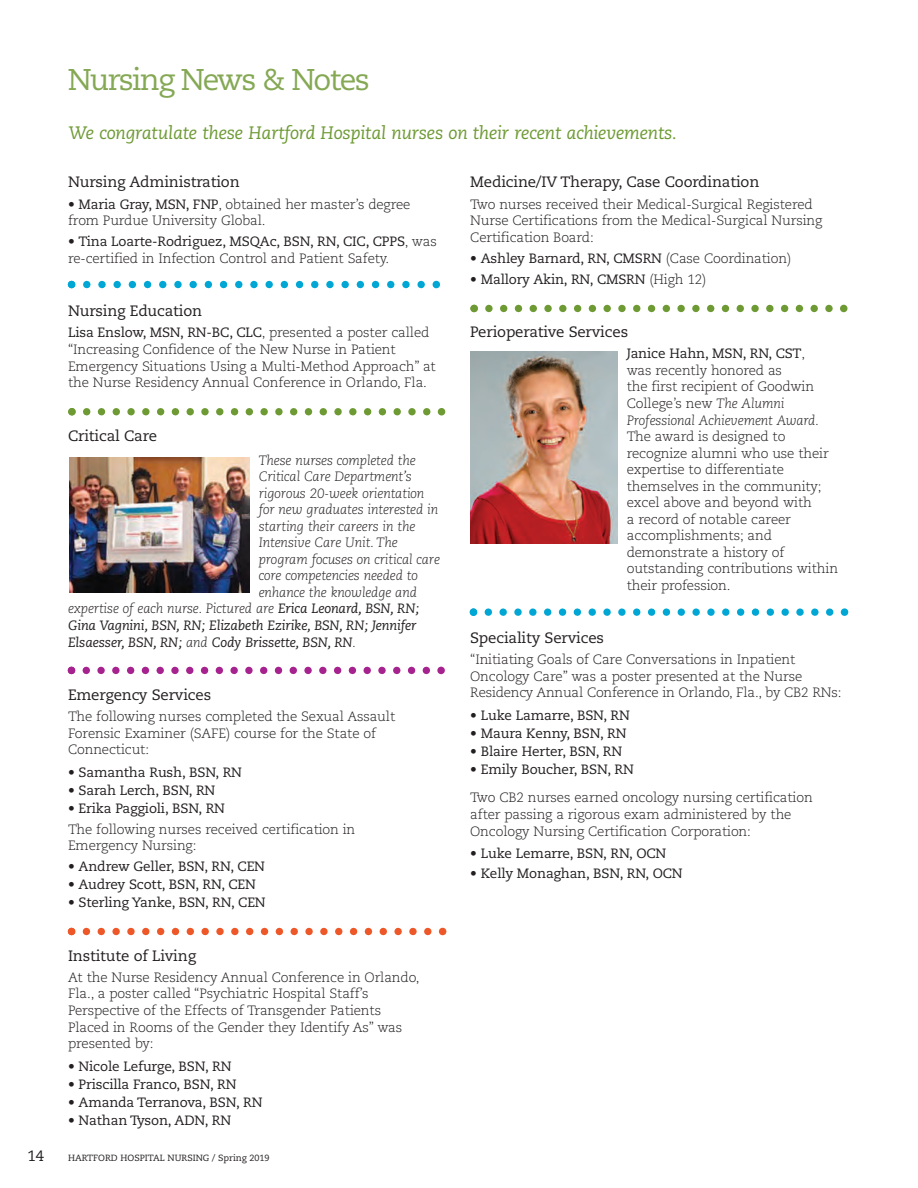
<style>
.page{position:relative;width:918px;height:1188px;background:#fff}
.page>*{position:absolute;margin:0;border:0;box-sizing:border-box;transform-origin:0 0}
.t1{font:30px "Caecilia";letter-spacing:-.055em;color:#85a854}
.t2{font:italic 18px "Caecilia";letter-spacing:-.01em;color:#6e9a34}
.t3{font:15px "Caecilia";letter-spacing:-.01em;color:#231f20}
.t4{font:300 13.5px/16.5px "Caecilia";letter-spacing:-.01em;color:#231f20}
.t5{font:13.5px "Caecilia";letter-spacing:-.01em;color:#231f20}
.t6{font:italic 300 13.5px "Caecilia";letter-spacing:-.01em;color:#231f20}
.t7{font:italic 13.5px "Caecilia";letter-spacing:-.01em;color:#231f20}
.t8{font:9px "Caecilia";color:#231f20}
.s1{font-weight:400}
.s2{font-weight:300}
.s3{font-style:italic}
</style>
<div class="page">
<img style="left:69px;top:457px;width:181px;height:135px">
<svg style="left:68px;top:281px;width:372px;height:7px"></svg>
<svg style="left:68px;top:408px;width:377px;height:8px"></svg>
<svg style="left:68px;top:667px;width:377px;height:7px"></svg>
<svg style="left:68px;top:928px;width:378px;height:7px"></svg>
<img style="left:470px;top:351px;width:148px;height:193px">
<svg style="left:470px;top:305px;width:378px;height:7px"></svg>
<svg style="left:470px;top:608px;width:378px;height:8px"></svg>
<h1 class="t1" style="left:68px;top:67px;width:303px">Nursing News &amp; Notes</h1>
<h2 class="t2" style="left:68px;top:126px;width:610px">We congratulate these Hartford Hospital nurses on their recent achievements.</h2>
<p class="t3" style="left:68px;top:175px;width:173px">Nursing Administration</p>
<p class="t4" style="left:68px;top:197px;width:344px">• <span class="s1">Maria Gray, MSN, FNP</span>, obtained her master’s degree from Purdue University Global.</p>
<p class="t4" style="left:68px;top:235px;width:370px">• <span class="s1">Tina Loarte-Rodriguez, MSQAc, BSN, RN, CIC, CPPS</span>, was re-certified in Infection Control and Patient Safety.</p>
<p class="t3" style="left:68px;top:305px;width:136px">Nursing Education</p>
<p class="t4" style="left:68px;top:326px;width:369px"><span class="s1">Lisa Enslow, MSN, RN-BC, CLC</span>, presented a poster called “Increasing Confidence of the New Nurse in Patient Emergency Situations Using a Multi-Method Approach” at the Nurse Residency Annual Conference in Orlando, Fla.</p>
<p class="t3" style="left:68px;top:429px;width:91px">Critical Care</p>
<p class="t6" style="left:259px;top:454px;width:159px">These nurses completed the</p>
<p class="t6" style="left:259px;top:471px;width:155px">Critical Care Department’s</p>
<p class="t6" style="left:259px;top:487px;width:167px">rigorous 20-week orientation</p>
<p class="t6" style="left:259px;top:504px;width:181px">for new graduates interested in</p>
<p class="t6" style="left:259px;top:520px;width:158px">starting their careers in the</p>
<p class="t6" style="left:259px;top:537px;width:140px">Intensive Care Unit. The</p>
<p class="t6" style="left:259px;top:554px;width:183px">program focuses on critical care</p>
<p class="t6" style="left:259px;top:570px;width:161px">core competencies needed to</p>
<p class="t6" style="left:259px;top:587px;width:160px">enhance the knowledge and</p>
<p class="t6" style="left:68px;top:603px;width:353px">expertise of each nurse. Pictured are <span class="s1">Erica Leonard, BSN, RN;</span></p>
<p class="t7" style="left:68px;top:620px;width:350px">Gina Vagnini, BSN, RN; Elizabeth Ezirike, BSN, RN; Jennifer</p>
<p class="t7" style="left:68px;top:636px;width:290px">Elsaesser, BSN, RN; <span class="s2">and</span> Cody Brissette, BSN, RN<span class="s2">.</span></p>
<p class="t3" style="left:68px;top:689px;width:145px">Emergency Services</p>
<p class="t4" style="left:68px;top:709px;width:329px">The following nurses completed the Sexual Assault<br>Forensic Examiner (SAFE) course for the State of<br>Connecticut:</p>
<p class="t5" style="left:68px;top:766px;width:176px"><span class="s2">•</span> Samantha Rush, BSN, RN</p>
<p class="t5" style="left:68px;top:784px;width:149px"><span class="s2">•</span> Sarah Lerch, BSN, RN</p>
<p class="t4" style="left:68px;top:799px;width:289px;line-height:21px">• <span class="s1">Erika Paggioli, BSN, RN<br></span>The following nurses received certification in</p>
<p class="t4" style="left:68px;top:839px;width:130px">Emergency Nursing:</p>
<p class="t5" style="left:68px;top:861px;width:198px"><span class="s2">•</span> Andrew Geller, BSN, RN, CEN</p>
<p class="t5" style="left:68px;top:879px;width:189px"><span class="s2">•</span> Audrey Scott, BSN, RN, CEN</p>
<p class="t5" style="left:68px;top:897px;width:199px"><span class="s2">•</span> Sterling Yanke, BSN, RN, CEN</p>
<p class="t3" style="left:68px;top:949px;width:129px">Institute of Living</p>
<p class="t4" style="left:68px;top:970px;width:353px">At the Nurse Residency Annual Conference in Orlando, Fla., a poster called “Psychiatric Hospital Staff’s Perspective of the Effects of Transgender Patients Placed in Rooms of the Gender they Identify As” was presented by:</p>
<p class="t5" style="left:68px;top:1060px;width:165px"><span class="s2">•</span> Nicole Lefurge, BSN, RN</p>
<p class="t5" style="left:68px;top:1078px;width:170px"><span class="s2">•</span> Priscilla Franco, BSN, RN</p>
<p class="t5" style="left:68px;top:1096px;width:196px"><span class="s2">•</span> Amanda Terranova, BSN, RN</p>
<p class="t5" style="left:68px;top:1114px;width:165px"><span class="s2">•</span> Nathan Tyson, ADN, RN</p>
<p class="t3" style="left:470px;top:175px;width:291px">Medicine/IV Therapy, Case Coordination</p>
<p class="t4" style="left:470px;top:197px;width:354px">Two nurses received their Medical-Surgical Registered<br>Nurse Certifications from the Medical-Surgical Nursing<br>Certification Board:</p>
<p class="t5" style="left:470px;top:252px;width:323px"><span class="s2">•</span> Ashley Barnard, RN, CMSRN <span class="s2">(Case Coordination)</span></p>
<p class="t5" style="left:470px;top:273px;width:238px"><span class="s2">•</span> Mallory Akin, RN, CMSRN <span class="s2">(High 12)</span></p>
<p class="t3" style="left:470px;top:326px;width:159px">Perioperative Services</p>
<p class="t4" style="left:627px;top:347px;width:194px"><span class="s1">Janice Hahn, MSN, RN, CST</span>, was recently honored as<br>the first recipient of Goodwin<br>College’s new <span class="s3">The Alumni<br>Professional Achievement Award.</span></p>
<p class="t4" style="left:627px;top:429px;width:213px">The award is designed to recognize alumni who use their expertise to differentiate themselves in the community; excel above and beyond with<br>a record of notable career accomplishments; and demonstrate a history of outstanding contributions within their profession.</p>
<p class="t3" style="left:470px;top:632px;width:135px">Speciality Services</p>
<p class="t4" style="left:470px;top:653px;width:373px">“Initiating Goals of Care Conversations in Inpatient<br>Oncology Care” was a poster presented at the Nurse<br>Residency Annual Conference in Orlando, Fla., by CB2 RNs:</p>
<p class="t5" style="left:470px;top:710px;width:161px"><span class="s2">•</span> Luke Lamarre, BSN, RN</p>
<p class="t5" style="left:470px;top:728px;width:158px"><span class="s2">•</span> Maura Kenny, BSN, RN</p>
<p class="t5" style="left:470px;top:746px;width:154px"><span class="s2">•</span> Blaire Herter, BSN, RN</p>
<p class="t4" style="left:470px;top:756px;width:344px;line-height:28.5px">• <span class="s1">Emily Boucher, BSN, RN<br></span>Two CB2 nurses earned oncology nursing certification</p>
<p class="t4" style="left:470px;top:807px;width:323px">after passing a rigorous exam administered by the<br>Oncology Nursing Certification Corporation:</p>
<p class="t5" style="left:470px;top:848px;width:198px"><span class="s2">•</span> Luke Lemarre, BSN, RN, OCN</p>
<p class="t5" style="left:470px;top:867px;width:214px"><span class="s2">•</span> Kelly Monaghan, BSN, RN, OCN</p>
<p class="t3" style="left:28px;top:1149px;width:18px">14</p>
<p class="t8" style="left:68px;top:1154px;width:203px">HARTFORD HOSPITAL NURSING / Spring 2019</p>
</div>
